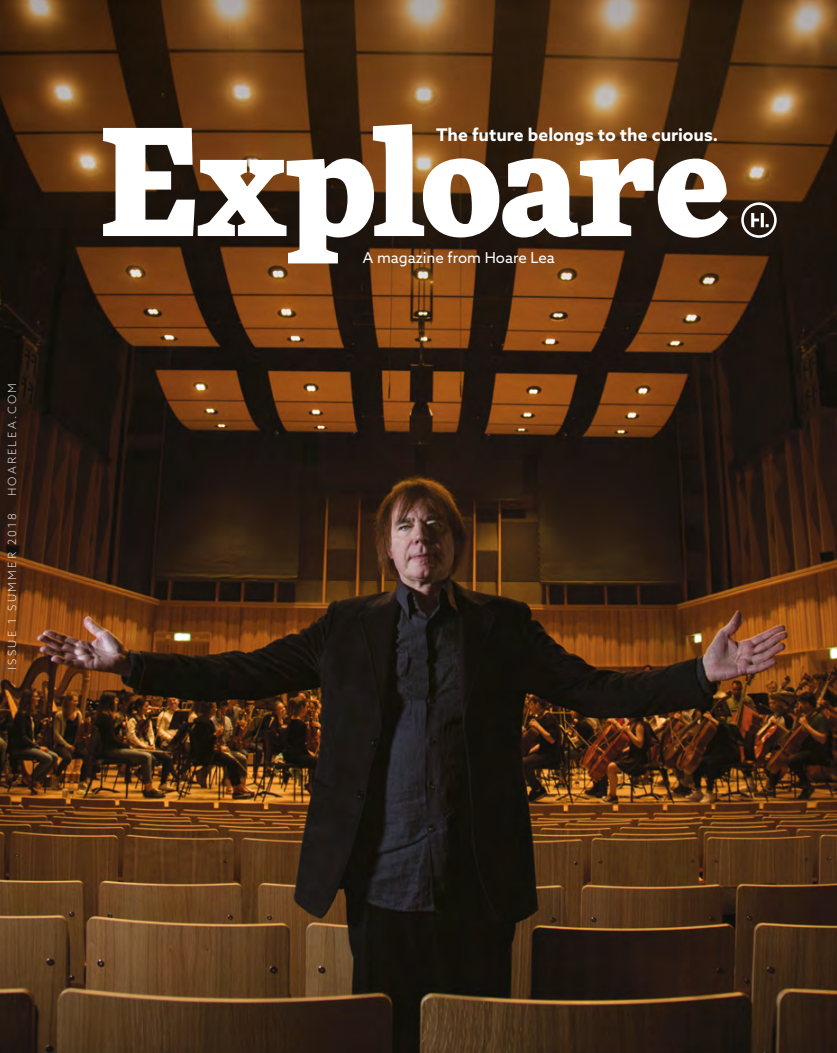
<style>
.page{position:relative;width:837px;height:1053px;background:#fff}
.page>*{position:absolute;margin:0;border:0;box-sizing:border-box;transform-origin:0 0}
.t1{font:900 145px "More Pro";letter-spacing:-.01em;color:#fff}
.t2{font:700 17.5px "Azo Sans";color:#fff}
.t3{font:15px "Azo Sans";color:#fff}
.t4{font:300 11.25px "Azo Sans";letter-spacing:.205em;color:#fff}
</style>
<div class="page">
<img style="left:0;top:0;width:836px;height:1052px">
<svg style="left:741px;top:202px;width:35px;height:36px"></svg>
<p class="t4" style="left:5px;top:496px;width:115px;rotate:-90deg">HOARELEA.COM</p>
<p class="t4" style="left:5px;top:670px;width:158px;rotate:-90deg">ISSUE 1 SUMMER 2018</p>
<h1 class="t1" style="left:100px;top:67px;width:631px">Exploare</h1>
<p class="t2" style="left:436px;top:123px;width:283px">The future belongs to the curious.</p>
<p class="t3" style="left:363px;top:247px;width:193px">A magazine from Hoare Lea</p>
</div>
